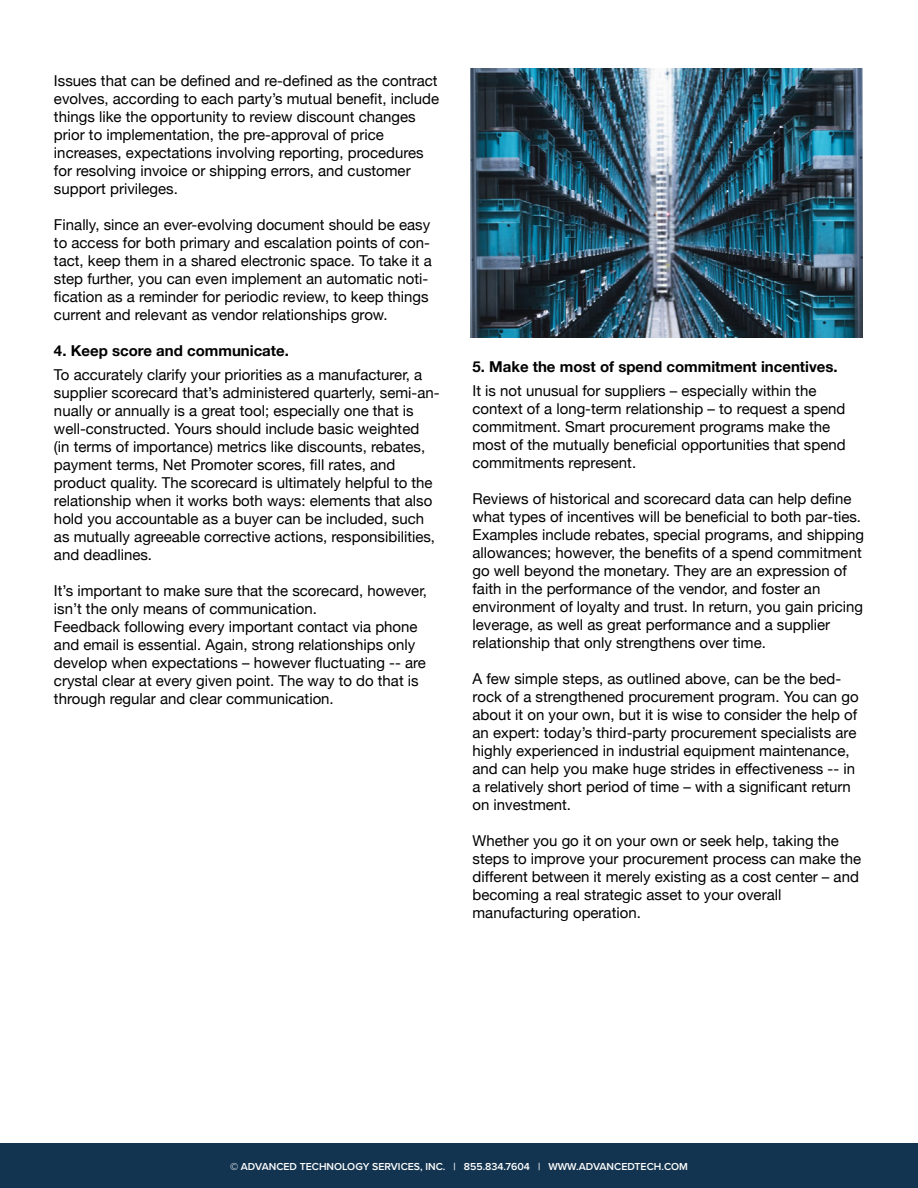
<style>
.page{position:relative;width:918px;height:1188px;background:#fff}
.page>*{position:absolute;margin:0;border:0;box-sizing:border-box;transform-origin:0 0}
.t1{font:15px/18px "Helvetica Neue";color:#000}
.t2{font:700 15px "Helvetica Neue";color:#000}
.t3{font:600 10.5px "Proxima Nova";color:#fff}
</style>
<div class="page">
<img style="left:470px;top:69px;width:392px;height:268px">
<div style="left:0;top:1143px;width:918px;height:45px;background:#133450"></div>
<p class="t1" style="left:54px;top:73px;width:387px">Issues that can be defined and re-defined as the contract evolves, according to each party’s mutual benefit, include things like the opportunity to review discount changes prior to implementation, the pre-approval of price increases, expectations involving reporting, procedures for resolving invoice or shipping errors, and customer support privileges.</p>
<p class="t1" style="left:54px;top:217px;width:379px">Finally, since an ever-evolving document should be easy to access for both primary and escalation points of con&shy;tact, keep them in a shared electronic space. To take it a step further, you can even implement an automatic noti&shy;fication as a reminder for periodic review, to keep things current and relevant as vendor relationships grow.</p>
<p class="t2" style="left:54px;top:339px;width:236px">4. Keep score and communicate.</p>
<p class="t1" style="left:54px;top:367px;width:387px">To accurately clarify your priorities as a manufacturer, a supplier scorecard that’s administered quarterly, semi-an&shy;nually or annually is a great tool; especially one that is well-constructed. Yours should include basic weighted<br>(in terms of importance) metrics like discounts, rebates, payment terms, Net Promoter scores, fill rates, and product quality. The scorecard is ultimately helpful to the relationship when it works both ways: elements that also hold you accountable as a buyer can be included, such as mutually agreeable corrective actions, responsibilities, and deadlines.</p>
<p class="t1" style="left:54px;top:583px;width:375px">It’s important to make sure that the scorecard, however, isn’t the only means of communication.<br>Feedback following every important contact via phone and email is essential. Again, strong relationships only develop when expectations – however fluctuating -- are crystal clear at every given point. The way to do that is through regular and clear communication.</p>
<p class="t2" style="left:473px;top:355px;width:367px">5. Make the most of spend commitment incentives.</p>
<p class="t1" style="left:473px;top:383px;width:375px">It is not unusual for suppliers – especially within the context of a long-term relationship – to request a spend commitment. Smart procurement programs make the most of the mutually beneficial opportunities that spend commitments represent.</p>
<p class="t1" style="left:473px;top:491px;width:393px">Reviews of historical and scorecard data can help define what types of incentives will be beneficial to both par-ties.<br>Examples include rebates, special programs, and shipping allowances; however, the benefits of a spend commitment go well beyond the monetary. They are an expression of faith in the performance of the vendor, and foster an environment of loyalty and trust. In return, you gain pricing leverage, as well as great performance and a supplier relationship that only strengthens over time.</p>
<p class="t1" style="left:473px;top:671px;width:388px">A few simple steps, as outlined above, can be the bed&shy;rock of a strengthened procurement program. You can go about it on your own, but it is wise to consider the help of an expert: today’s third-party procurement specialists are highly experienced in industrial equipment maintenance, and can help you make huge strides in effectiveness -- in a relatively short period of time – with a significant return on investment.</p>
<p class="t1" style="left:473px;top:833px;width:390px">Whether you go it on your own or seek help, taking the steps to improve your procurement process can make the different between it merely existing as a cost center – and becoming a real strategic asset to your overall manufacturing operation.</p>
<p class="t3" style="left:230px;top:1158px;width:459px">© ADVANCED TECHNOLOGY SERVICES, INC. | 855.834.7604 | WWW.ADVANCEDTECH.COM</p>
</div>
